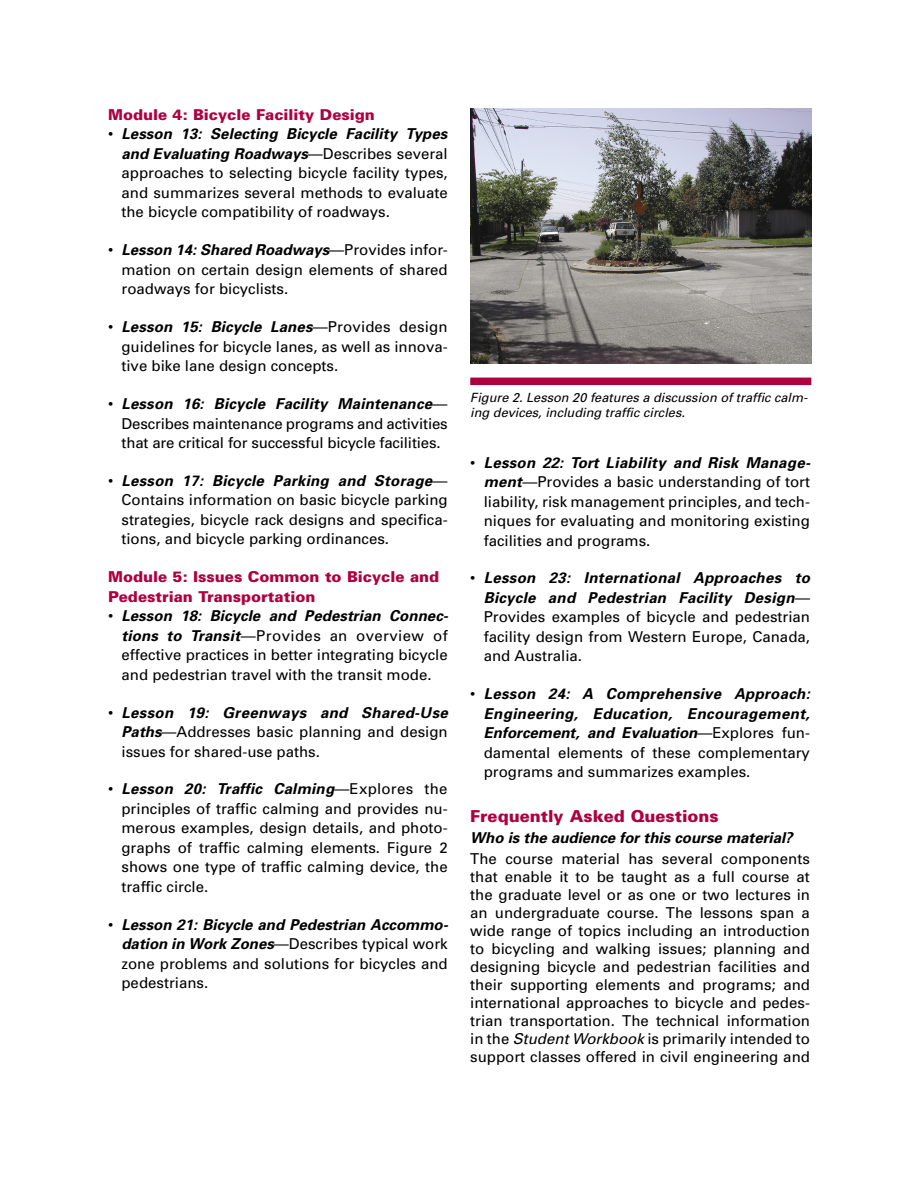
<style>
.page{position:relative;width:918px;height:1188px;background:#fff}
.page>*{position:absolute;margin:0;border:0;box-sizing:border-box;transform-origin:0 0}
.t1{font:900 16.5px "Univers";color:#ae0040}
.t2{font:15px/19.5px "Univers";color:#000;text-align:justify}
.t3{font:italic 700 15px/19.5px "Univers";color:#000;text-align:justify}
.t4{font:900 15px/19.5px "Univers";color:#ae0040}
.t5{font:italic 12.75px/15px "Univers";color:#000}
.s1{font-weight:700;font-style:italic}
.s2{font-weight:400;font-style:normal}
.s3{font-style:italic}
</style>
<div class="page">
<img style="left:470px;top:108px;width:341px;height:256px">
<div style="left:470px;top:378px;width:341px;height:7px;background:#ae0040"></div>
<p class="t4" style="left:108px;top:105px;width:268px">Module 4: Bicycle Facility Design</p>
<p class="t2" style="left:121px;top:124px;width:328px;text-indent:-13px">• <span class="s1">Lesson 13: Selecting Bicycle Facility Types and Evaluating Roadways</span>—Describes several approaches to selecting bicycle facility types, and summarizes several methods to evaluate the bicycle compatibility of roadways.</p>
<p class="t2" style="left:122px;top:240px;width:328px;text-indent:-14px">• <span class="s1">Lesson 14: Shared Roadways</span>—Provides infor&shy;mation on certain design elements of shared roadways for bicyclists.</p>
<p class="t2" style="left:121px;top:317px;width:328px;text-indent:-13px">• <span class="s1">Lesson 15: Bicycle Lanes</span>—Provides design guidelines for bicycle lanes, as well as innova&shy;tive bike lane design concepts.</p>
<p class="t2" style="left:122px;top:394px;width:328px;text-indent:-14px">• <span class="s1">Lesson 16: Bicycle Facility Maintenance</span>— Describes maintenance programs and activities that are critical for successful bicycle facilities.</p>
<p class="t2" style="left:122px;top:471px;width:328px;text-indent:-13px">• <span class="s1">Lesson 17: Bicycle Parking and Storage</span>— Contains information on basic bicycle parking strategies, bicycle rack designs and specifica&shy;tions, and bicycle parking ordinances.</p>
<p class="t4" style="left:108px;top:567px;width:333px">Module 5: Issues Common to Bicycle and<br>Pedestrian Transportation</p>
<p class="t2" style="left:121px;top:606px;width:328px;text-indent:-13px">• <span class="s1">Lesson 18: Bicycle and Pedestrian Connec&shy;tions to Transit</span>—Provides an overview of effective practices in better integrating bicycle and pedestrian travel with the transit mode.</p>
<p class="t2" style="left:122px;top:702px;width:328px;text-indent:-14px">• <span class="s1">Lesson 19: Greenways and Shared-Use Paths</span>—Addresses basic planning and design issues for shared-use paths.</p>
<p class="t2" style="left:121px;top:779px;width:328px;text-indent:-13px">• <span class="s1">Lesson 20: Traffic Calming</span>—Explores the principles of traffic calming and provides nu&shy;merous examples, design details, and photo&shy;graphs of traffic calming elements. Figure 2 shows one type of traffic calming device, the traffic circle.</p>
<p class="t2" style="left:122px;top:915px;width:328px;text-indent:-14px">• <span class="s1">Lesson 21: Bicycle and Pedestrian Accommo&shy;dation in Work Zones</span>—Describes typical work zone problems and solutions for bicycles and pedestrians.</p>
<p class="t5" style="left:470px;top:390px;width:339px">Figure 2. Lesson 20 features a discussion of traffic calm&shy;ing devices, including traffic circles.</p>
<p class="t2" style="left:484px;top:452px;width:328px;text-indent:-13px">• <span class="s1">Lesson 22: Tort Liability and Risk Manage&shy;ment</span>—Provides a basic understanding of tort liability, risk management principles, and tech&shy;niques for evaluating and monitoring existing facilities and programs.</p>
<p class="t2" style="left:484px;top:568px;width:328px;text-indent:-14px">• <span class="s1">Lesson 23: International Approaches to Bicycle and Pedestrian Facility Design</span>— Provides examples of bicycle and pedestrian facility design from Western Europe, Canada, and Australia.</p>
<p class="t3" style="left:484px;top:684px;width:328px;text-indent:-13px"><span class="s2">•</span> Lesson 24: A Comprehensive Approach:<br>Engineering, Education, Encouragement, Enforcement, and Evaluation<span class="s2">—Explores fun&shy;damental elements of these complementary programs and summarizes examples.</span></p>
<p class="t1" style="left:470px;top:806px;width:250px">Frequently Asked Questions</p>
<p class="t3" style="left:470px;top:828px;width:324px">Who is the audience for this course material?</p>
<p class="t2" style="left:470px;top:850px;width:341px;line-height:18px">The course material has several components that enable it to be taught as a full course at the graduate level or as one or two lectures in an undergraduate course. The lessons span a wide range of topics including an introduction to bicycling and walking issues; planning and designing bicycle and pedestrian facilities and their supporting elements and programs; and international approaches to bicycle and pedes&shy;trian transportation. The technical information in the <span class="s3">Student Workbook</span> is primarily intended to support classes offered in civil engineering and</p>
</div>
